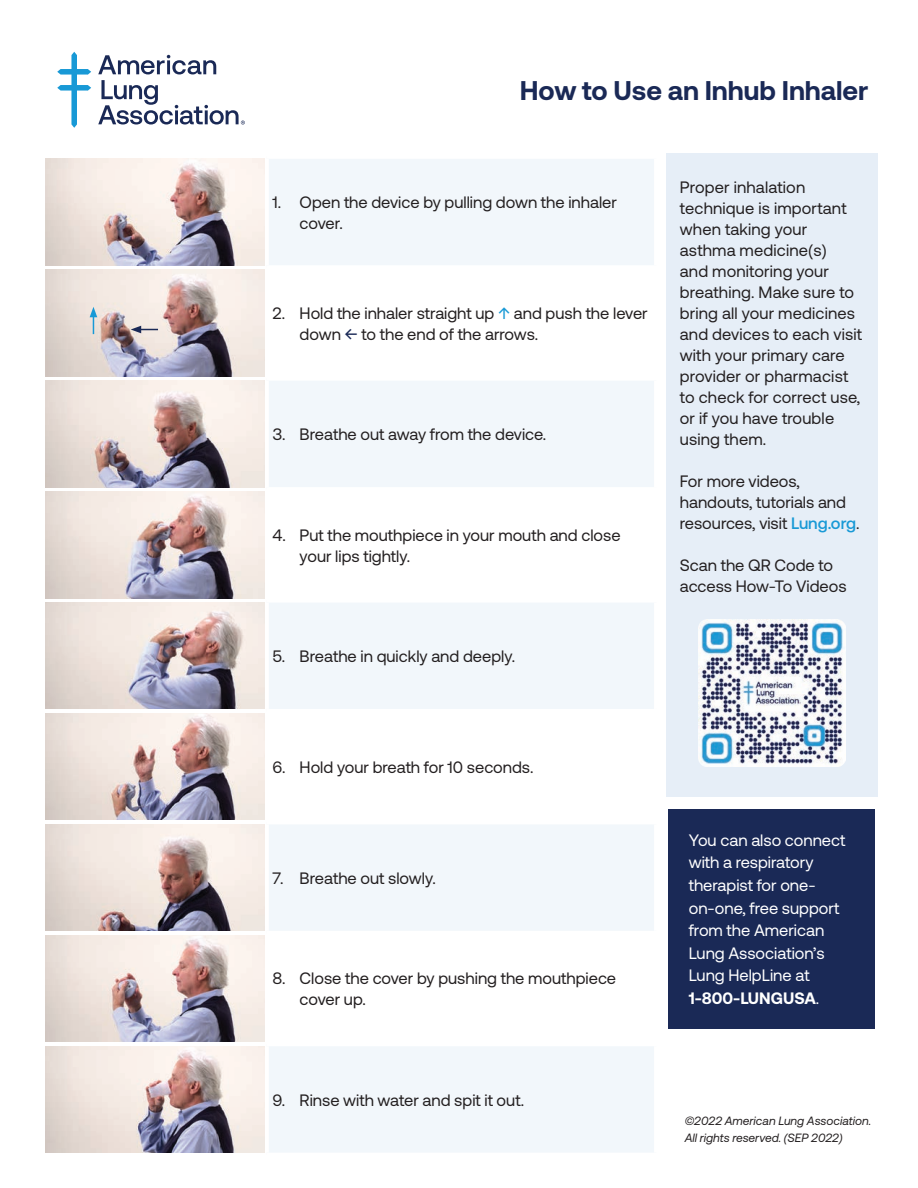
<style>
.page{position:relative;width:918px;height:1188px;background:#fff}
.page>*{position:absolute;margin:0;border:0;box-sizing:border-box;transform-origin:0 0}
.t1{font:700 27px "Aeonik";color:#1a2956}
.t2{font:16.5px/21px "Aeonik";color:#231f20}
.t3{font:16.5px/22.5px "Aeonik";color:#fff}
.t4{font:italic 12px/16.5px "Aeonik";color:#231f20}
.s1{color:#1899d6}
.s2{color:#1a2956}
.s3{font-weight:500;color:#1899d6}
.s4{font-weight:700}
</style>
<div class="page">
<div style="left:666px;top:153px;width:212px;height:644px;background:#e6eef7"></div>
<img style="left:698px;top:620px;width:147px;height:147px">
<div style="left:669px;top:809px;width:206px;height:219px;background:#1a2956"></div>
<svg style="left:269px;top:159px;width:385px;height:993px;fill:#f2f7fb"></svg>
<div style="left:267px;top:265px;width:392px;height:5px;background:#fff"></div>
<div style="left:267px;top:376px;width:392px;height:5px;background:#fff"></div>
<div style="left:267px;top:487px;width:392px;height:5px;background:#fff"></div>
<div style="left:267px;top:598px;width:392px;height:5px;background:#fff"></div>
<hr style="left:267px;top:709px;width:392px;height:4px;background:#fff">
<hr style="left:267px;top:820px;width:392px;height:4px;background:#fff">
<hr style="left:267px;top:931px;width:392px;height:4px;background:#fff">
<hr style="left:267px;top:1042px;width:392px;height:4px;background:#fff">
<img style="left:45px;top:159px;width:219px;height:106px">
<img style="left:45px;top:270px;width:219px;height:106px">
<img style="left:45px;top:381px;width:219px;height:106px">
<img style="left:45px;top:492px;width:219px;height:106px">
<img style="left:45px;top:603px;width:219px;height:106px">
<img style="left:45px;top:713px;width:219px;height:107px">
<img style="left:45px;top:824px;width:219px;height:107px">
<img style="left:45px;top:935px;width:219px;height:107px">
<img style="left:45px;top:1046px;width:219px;height:107px">
<svg style="left:57px;top:52px;width:34px;height:76px"></svg>
<svg style="left:98px;top:55px;width:118px;height:19px"></svg>
<svg style="left:98px;top:80px;width:147px;height:45px"></svg>
<svg style="left:131px;top:326px;width:27px;height:7px"></svg>
<svg style="left:90px;top:307px;width:7px;height:27px"></svg>
<h1 class="t1" style="left:520px;top:75px;width:350px">How to Use an Inhub Inhaler</h1>
<p class="t2" style="left:300px;top:192px;width:319px;text-indent:-27px">1. Open the device by pulling down the inhaler cover.</p>
<p class="t2" style="left:300px;top:302px;width:350px;text-indent:-27px">2. Hold the inhaler straight up <span class="s1">↑</span> and push the lever down <span class="s2">←</span> to the end of the arrows.</p>
<p class="t2" style="left:273px;top:424px;width:275px">3. Breathe out away from the device.</p>
<p class="t2" style="left:300px;top:524px;width:323px;text-indent:-27px">4. Put the mouthpiece in your mouth and close your lips tightly.</p>
<p class="t2" style="left:273px;top:646px;width:244px">5. Breathe in quickly and deeply.</p>
<p class="t2" style="left:680px;top:176px;width:184px">Proper inhalation technique is important when taking your asthma medicine(s)<br>and monitoring your breathing. Make sure to bring all your medicines and devices to each visit with your primary care provider or pharmacist to check for correct use, or if you have trouble using them.</p>
<p class="t2" style="left:680px;top:471px;width:181px">For more videos, handouts, tutorials and resources, visit <span class="s3">Lung.org</span>.</p>
<p class="t2" style="left:680px;top:555px;width:168px">Scan the QR Code to access How-To Videos</p>
<p class="t2" style="left:273px;top:757px;width:262px">6. Hold your breath for 10 seconds.</p>
<p class="t2" style="left:273px;top:868px;width:165px">7. Breathe out slowly.</p>
<p class="t2" style="left:300px;top:968px;width:318px;text-indent:-27px">8. Close the cover by pushing the mouthpiece cover up.</p>
<p class="t2" style="left:273px;top:1089px;width:253px">9. Rinse with water and spit it out.</p>
<p class="t3" style="left:689px;top:829px;width:158px">You can also connect with a respiratory therapist for one&shy;on-one, free support from the American<br>Lung Association’s<br>Lung HelpLine at<br><span class="s4">1-800-LUNGUSA</span>.</p>
<p class="t4" style="left:685px;top:1113px;width:188px">©2022 American Lung Association.<br>All rights reserved. (SEP 2022)</p>
</div>
